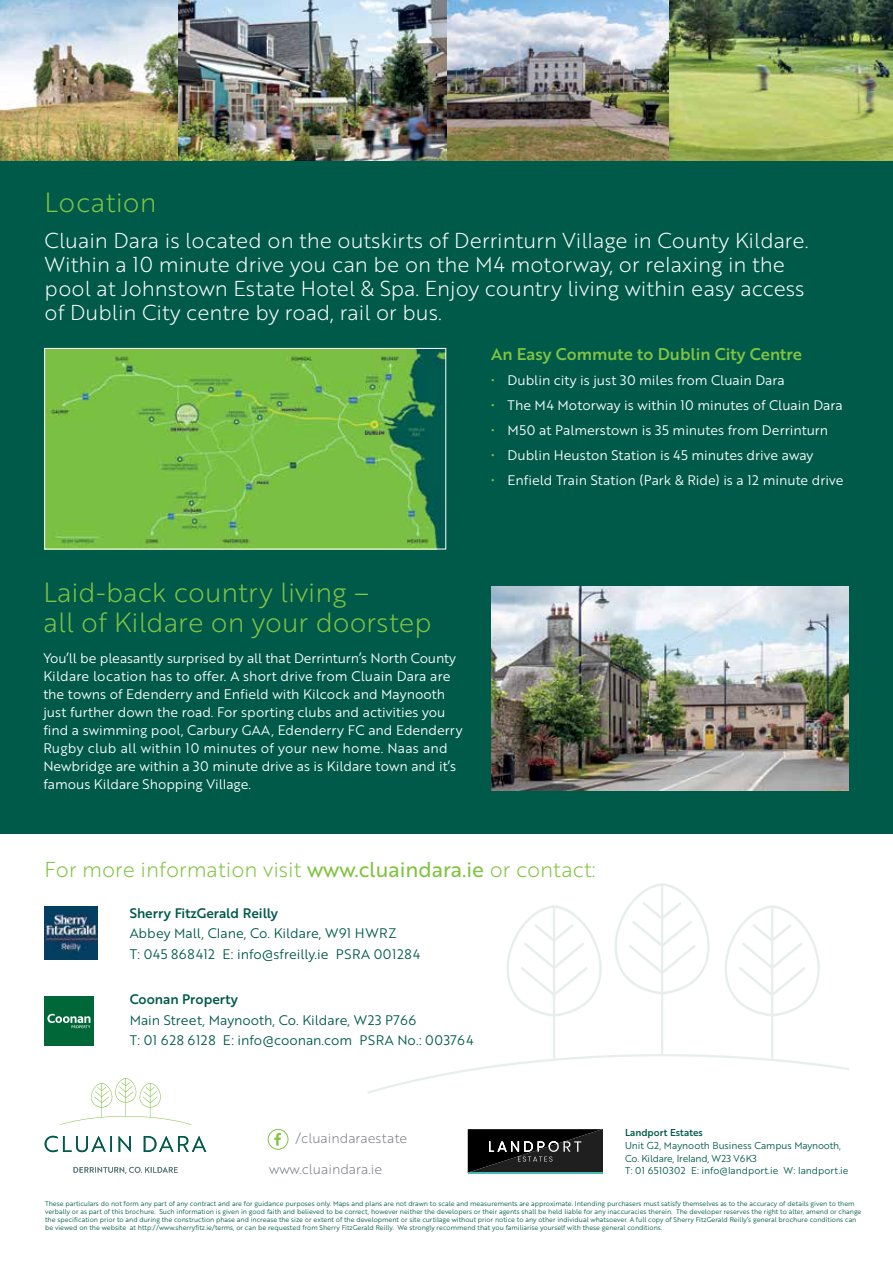
<style>
.page{position:relative;width:893px;height:1263px;background:#fff}
.page>*{position:absolute;margin:0;border:0;box-sizing:border-box;transform-origin:0 0}
.t1{font:27px/30px "Brother 1816 Light";color:#82c341}
.t2{font:21px/24px "Brother 1816 Light";color:#fff}
.t3{font:21px "Brother 1816 Light";color:#82c341}
.t4{font:16.5px "Brother 1816 Medium";color:#82c341}
.t5{font:13.5px/18px "Brother 1816 Book";color:#fff}
.t6{font:13.5px/20.4px "Brother 1816 Book";color:#005a4a}
.t7{font:13.5px "Brother 1816 Medium";color:#005a4a}
.t8{font:13.5px "Brother 1816 Light";color:#797d84}
.t9{font:9.75px/12.8px "Brother 1816 Book";color:#005a4a}
.t10{font:9.75px "Brother 1816 Medium";color:#005a4a}
.t11{font:6.75px/8.2px "Brother 1816 Book";color:#005a4a}
.s1{color:#82c341}
.s2{font-family:"Brother 1816 Regular"}
</style>
<div class="page">
<div style="left:0;top:0;width:893px;height:833px;background:#005a4a"></div>
<svg style="left:367px;top:883px;width:481px;height:211px"></svg>
<img style="left:46px;top:350px;width:398px;height:197px">
<div style="left:44px;top:348px;width:402px;height:201px;border:1px solid #fff"></div>
<div style="left:44px;top:996px;width:50px;height:49px;background:#006838"></div>
<svg style="left:47px;top:1014px;width:43px;height:14px"></svg>
<img style="left:45px;top:907px;width:53px;height:52px">
<img style="left:491px;top:587px;width:357px;height:203px">
<img style="left:0;top:0;width:893px;height:160px">
<svg style="left:45px;top:1136px;width:161px;height:16px"></svg>
<svg style="left:74px;top:1167px;width:104px;height:7px"></svg>
<svg style="left:60px;top:1078px;width:131px;height:47px"></svg>
<svg style="left:274px;top:1133px;width:7px;height:13px"></svg>
<div style="left:268px;top:1129px;width:20px;height:20px;border:1px solid #82c341;border-radius:50%"></div>
<svg style="left:468px;top:1129px;width:134px;height:44px;background:#212323"></svg>
<hr style="left:468px;top:1173px;width:134px;height:1px;background:#48b9b4">
<h1 class="t1" style="left:45px;top:186px;width:113px">Location</h1>
<p class="t2" style="left:45px;top:228px;width:765px">Cluain Dara is located on the outskirts of Derrinturn Village in County Kildare.<br>Within a 10 minute drive you can be on the M4 motorway, or relaxing in the pool at Johnstown Estate Hotel &amp; Spa. Enjoy country living within easy access of Dublin City centre by road, rail or bus.</p>
<h3 class="t4" style="left:491px;top:342px;width:312px">An Easy Commute to Dublin City Centre</h3>
<h3 class="t5" style="left:491px;top:371px;width:295px"><span class="s1">•</span> Dublin city is just 30 miles from Cluain Dara</h3>
<h3 class="t5" style="left:491px;top:396px;width:353px"><span class="s1">•</span> The M4 Motorway is within 10 minutes of Cluain Dara</h3>
<h3 class="t5" style="left:491px;top:421px;width:339px"><span class="s1">•</span> M50 at Palmerstown is 35 minutes from Derrinturn</h3>
<h3 class="t5" style="left:491px;top:446px;width:324px"><span class="s1">•</span> Dublin Heuston Station is 45 minutes drive away</h3>
<h3 class="t5" style="left:491px;top:471px;width:354px"><span class="s1">•</span> Enfield Train Station (Park &amp; Ride) is a 12 minute drive</h3>
<h1 class="t1" style="left:43px;top:576px;width:390px">Laid-back country living –<br>all of Kildare on your doorstep</h1>
<p class="t5" style="left:43px;top:648px;width:421px">You’ll be pleasantly surprised by all that Derrinturn’s North County Kildare location has to offer. A short drive from Cluain Dara are the towns of Edenderry and Enfield with Kilcock and Maynooth just further down the road. For sporting clubs and activities you find a swimming pool, Carbury GAA, Edenderry FC and Edenderry Rugby club all within 10 minutes of your new home. Naas and Newbridge are within a 30 minute drive as is Kildare town and it’s famous Kildare Shopping Village.</p>
<h2 class="t3" style="left:45px;top:854px;width:552px">For more information visit <span class="s2">www.cluaindara.ie</span> or contact:</h2>
<h3 class="t7" style="left:130px;top:903px;width:150px">Sherry FitzGerald Reilly</h3>
<h3 class="t6" style="left:130px;top:923px;width:292px">Abbey Mall, Clane, Co. Kildare, W91 HWRZ<br>T: 045 868412 E: info@sfreilly.ie PSRA 001284</h3>
<h3 class="t7" style="left:130px;top:989px;width:110px">Coonan Property</h3>
<h3 class="t6" style="left:130px;top:1009px;width:345px">Main Street, Maynooth, Co. Kildare, W23 P766<br>T: 01 628 6128 E: info@coonan.com PSRA No.: 003764</h3>
<h3 class="t8" style="left:296px;top:1128px;width:113px">/cluaindaraestate</h3>
<h3 class="t10" style="left:625px;top:1125px;width:79px">Landport Estates</h3>
<h3 class="t9" style="left:625px;top:1139px;width:225px">Unit G2, Maynooth Business Campus Maynooth,<br>Co. Kildare, Ireland, W23 V6K3<br>T: 01 6510302 E: info@landport.ie W: landport.ie</h3>
<p class="t11" style="left:45px;top:1199px;width:818px">These particulars do not form any part of any contract and are for guidance purposes only. Maps and plans are not drawn to scale and measurements are approximate. Intending purchasers must satisfy themselves as to the accuracy of details given to them verbally or as part of this brochure. Such information is given in good faith and believed to be correct, however neither the developers or their agents shall be held liable for any inaccuracies therein. The developer reserves the right to alter, amend or change the specification prior to and during the construction phase and increase the size or extent of the development or site curtilage without prior notice to any other individual whatsoever. A full copy of Sherry FitzGerald Reilly’s general brochure conditions can be viewed on the website at http://www.sherryfitz.ie/terms, or can be requested from Sherry FitzGerald Reilly. We strongly recommend that you familiarise yourself with these general conditions.</p>
<h3 class="t8" style="left:269px;top:1159px;width:115px">www.cluaindara.ie</h3>
</div>
